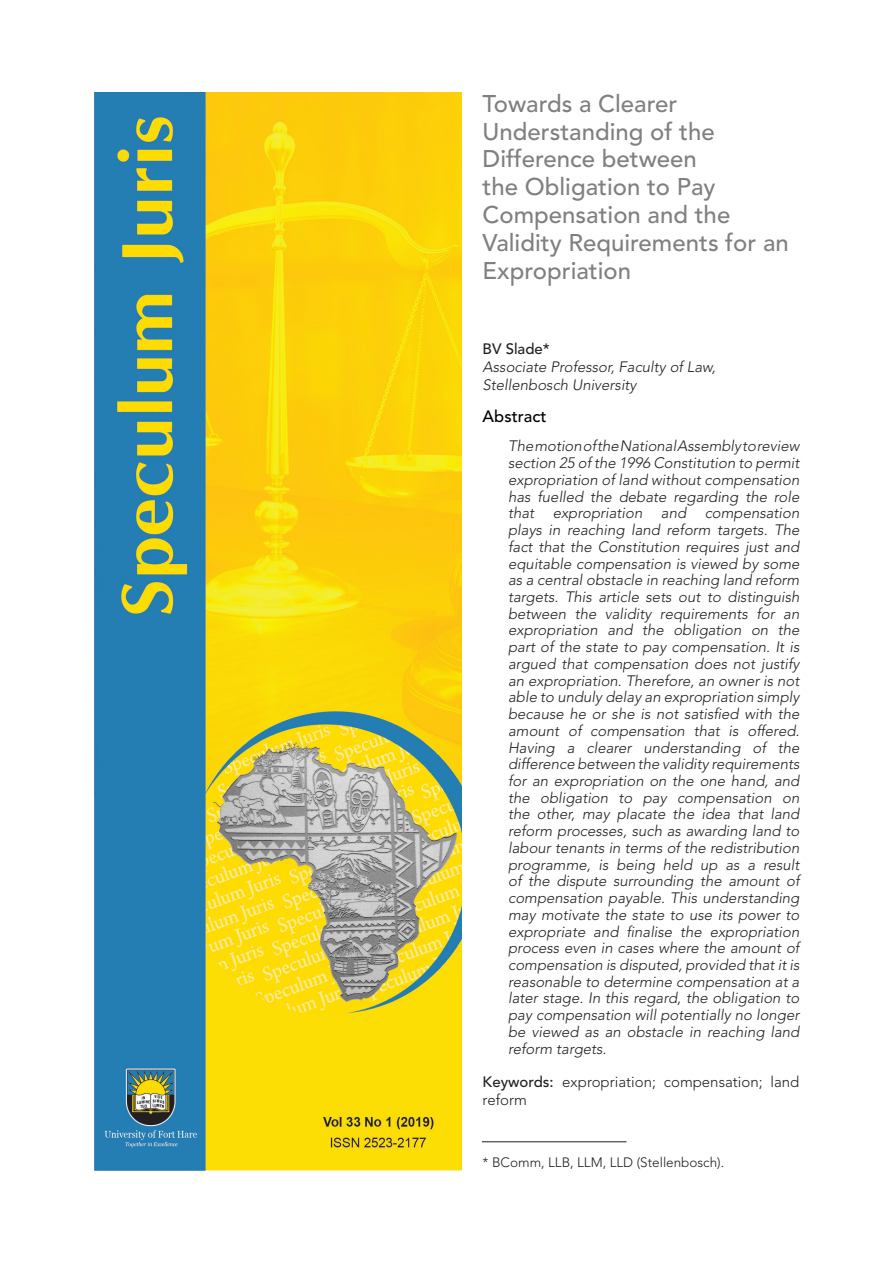
<style>
.page{position:relative;width:893px;height:1263px;background:#fff}
.page>*{position:absolute;margin:0;border:0;box-sizing:border-box;transform-origin:0 0}
.t1{font:500 24px/27.8px "Avenir LT Std";color:#808080}
.Heading_1{font:500 16.5px "Avenir LT Std";color:#000}
.Abstract{font:italic 300 15px/16.8px "Avenir LT Std";color:#231f20;text-align:justify}
.Author_details{font:italic 300 15px "Avenir LT Std";color:#231f20}
.Author_details-2{font:300 15px/18px "Avenir LT Std";color:#231f20}
.Author_details-3{font:500 15px "Avenir LT Std";color:#231f20}
.Footnote_text{font:300 13.5px "Avenir LT Std";color:#231f20}
.s1{font-weight:500}
</style>
<div class="page">
<img style="left:94px;top:93px;width:367px;height:1077px">
<hr style="left:482px;top:1141px;width:144px;height:1px;background:#231f20">
<p class="t1" style="left:483px;top:90px;width:308px">Towards a Clearer<br>Understanding of the<br>Difference between<br>the Obligation to Pay<br>Compensation and the<br>Validity Requirements for an<br>Expropriation</p>
<p class="Author_details-3" style="left:483px;top:340px;width:69px">BV Slade*</p>
<p class="Author_details" style="left:483px;top:358px;width:235px">Associate Professor, Faculty of Law,</p>
<p class="Author_details" style="left:483px;top:376px;width:155px">Stellenbosch University</p>
<p class="Heading_1" style="left:483px;top:407px;width:65px">Abstract</p>
<p class="Abstract" style="left:508px;top:438px;width:293px">The motion of the National Assembly to review section 25 of the 1996 Constitution to permit expropriation of land without compensation has fuelled the debate regarding the role that expropriation and compensation plays in reaching land reform targets. The fact that the Constitution requires just and equitable compensation is viewed by some as a central obstacle in reaching land reform targets. This article sets out to distinguish between the validity requirements for an expropriation and the obligation on the part of the state to pay compensation. It is argued that compensation does not justify an expropriation. Therefore, an owner is not able to unduly delay an expropriation simply because he or she is not satisfied with the amount of compensation that is offered.<br>Having a clearer understanding of the difference between the validity requirements for an expropriation on the one hand, and the obligation to pay compensation on the other, may placate the idea that land reform processes, such as awarding land to labour tenants in terms of the redistribution programme, is being held up as a result of the dispute surrounding the amount of compensation payable. This understanding may motivate the state to use its power to expropriate and finalise the expropriation process even in cases where the amount of compensation is disputed, provided that it is reasonable to determine compensation at a later stage. In this regard, the obligation to pay compensation will potentially no longer be viewed as an obstacle in reaching land reform targets.</p>
<p class="Author_details-2" style="left:483px;top:1072px;width:318px"><span class="s1">Keywords:</span> expropriation; compensation; land reform</p>
<p class="Footnote_text" style="left:483px;top:1154px;width:243px">* BComm, LLB, LLM, LLD (Stellenbosch).</p>
</div>
